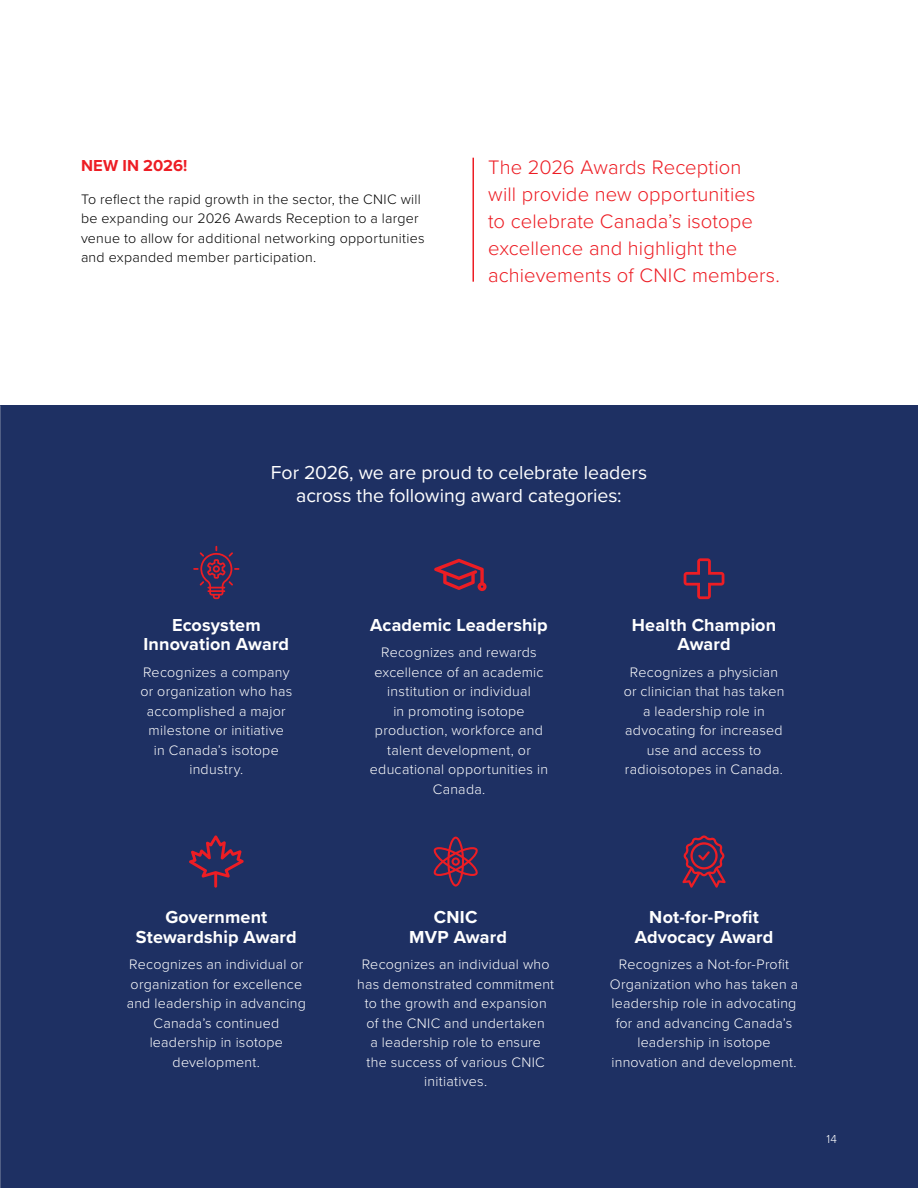
<style>
.page{position:relative;width:918px;height:1188px;background:#fff}
.page>*{position:absolute;margin:0;border:0;box-sizing:border-box;transform-origin:0 0}
.CALLOUT{font:300 20.25px/27px "Proxima Nova";letter-spacing:.005em;color:#ed1d24}
.P_-_Intro_Body{font:19.5px/22.5px "Proxima Nova";color:#fff;text-align:center}
.BODY{font:700 18px/19.5px "Proxima Nova";letter-spacing:.005em;color:#fff;text-align:center}
.BODY-2{font:700 16.5px "Proxima Nova";letter-spacing:.005em;color:#ed1d24}
.BODY-3{font:300 14.25px/19.5px "Proxima Nova";letter-spacing:.015em;color:#fff;text-align:center}
.BODY-4{font:300 14.25px/19.5px "Proxima Nova";letter-spacing:.015em;color:#000}
.t1{font:300 12px "Proxima Nova";color:#fff}
</style>
<div class="page">
<div style="left:0;top:405px;width:918px;height:783px;background:#1e3063"></div>
<svg style="left:189px;top:835px;width:55px;height:53px"></svg>
<svg style="left:433px;top:837px;width:45px;height:50px"></svg>
<svg style="left:684px;top:558px;width:40px;height:41px"></svg>
<svg style="left:434px;top:559px;width:53px;height:32px"></svg>
<svg style="left:193px;top:546px;width:46px;height:53px"></svg>
<svg style="left:682px;top:835px;width:44px;height:53px"></svg>
<hr style="left:472px;top:158px;width:2px;height:124px;background:#ed1d24">
<p class="BODY-2" style="left:81px;top:153px;width:108px">NEW IN 2026!</p>
<p class="BODY-4" style="left:81px;top:188px;width:345px">To reflect the rapid growth in the sector, the CNIC will be expanding our 2026 Awards Reception to a larger venue to allow for additional networking opportunities and expanded member participation.</p>
<p class="CALLOUT" style="left:488px;top:152px;width:293px">The 2026 Awards Reception<br>will provide new opportunities<br>to celebrate Canada’s isotope excellence and highlight the achievements of CNIC members.</p>
<p class="P_-_Intro_Body" style="left:271px;top:461px;width:378px">For 2026, we are proud to celebrate leaders across the following award categories:</p>
<p class="BODY" style="left:144px;top:615px;width:147px">Ecosystem<br>Innovation Award</p>
<p class="BODY-3" style="left:140px;top:661px;width:153px">Recognizes a company or organization who has accomplished a major milestone or initiative<br>in Canada’s isotope industry.</p>
<p class="BODY" style="left:370px;top:615px;width:179px">Academic Leadership</p>
<p class="BODY-3" style="left:370px;top:642px;width:180px">Recognizes and rewards excellence of an academic institution or individual<br>in promoting isotope production, workforce and talent development, or educational opportunities in<br>Canada.</p>
<p class="BODY" style="left:632px;top:615px;width:146px">Health Champion<br>Award</p>
<p class="BODY-3" style="left:624px;top:661px;width:162px">Recognizes a physician or clinician that has taken a leadership role in advocating for increased use and access to radioisotopes in Canada.</p>
<p class="BODY" style="left:136px;top:907px;width:162px">Government<br>Stewardship Award</p>
<p class="BODY-3" style="left:127px;top:954px;width:181px">Recognizes an individual or organization for excellence and leadership in advancing<br>Canada’s continued leadership in isotope development.</p>
<p class="BODY" style="left:409px;top:907px;width:99px">CNIC<br>MVP Award</p>
<p class="BODY-3" style="left:357px;top:954px;width:199px">Recognizes an individual who has demonstrated commitment to the growth and expansion of the CNIC and undertaken<br>a leadership role to ensure<br>the success of various CNIC initiatives.</p>
<p class="BODY" style="left:635px;top:907px;width:140px">Not-for-Profit<br>Advocacy Award</p>
<p class="BODY-3" style="left:610px;top:954px;width:190px">Recognizes a Not-for-Profit<br>Organization who has taken a leadership role in advocating for and advancing Canada’s leadership in isotope innovation and development.</p>
<h1 class="t1" style="left:827px;top:1131px;width:12px">14</h1>
</div>
